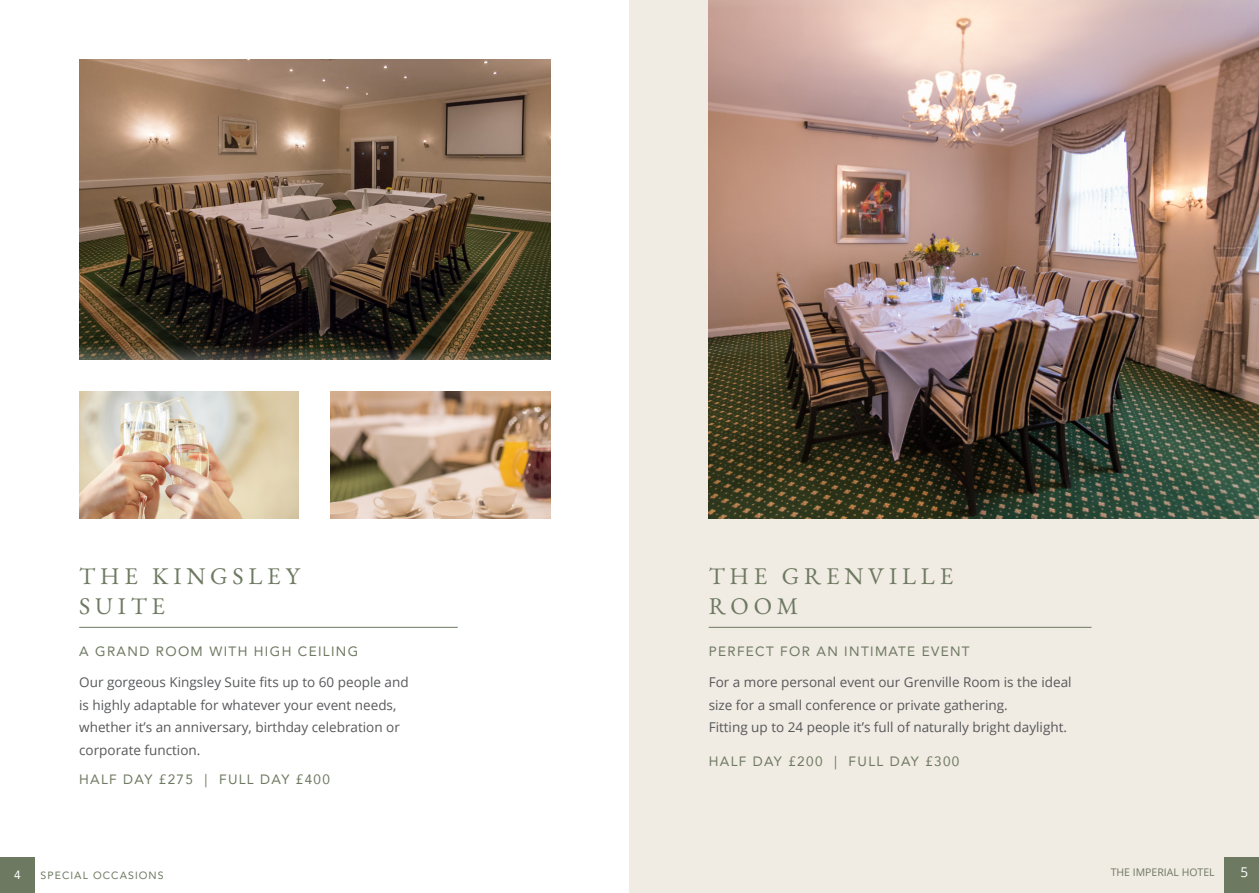
<style>
.page{position:relative;width:1259px;height:893px;background:#fff}
.page>*{position:absolute;margin:0;border:0;box-sizing:border-box;transform-origin:0 0}
.t1{font:24px/30px "EB Garamond";letter-spacing:.2em;color:#6e7961}
.t2{font:13.5px/22.5px "Open Sans";color:#57585a}
.t3{font:13.5px "Avenir";letter-spacing:.1em;color:#6e7961}
.t4{font:13.5px "Open Sans";color:#fff}
.t5{font:12px "Avenir";color:#fff}
.t6{font:10.5px "Avenir";letter-spacing:.1em;color:#6e7961}
.t7{font:10.5px "Open Sans";color:#6e7961}
</style>
<div class="page">
<div style="left:629px;top:0;width:630px;height:893px;background:#f0ebe3"></div>
<hr style="left:79px;top:627px;width:379px;height:1px;background:#6e7961">
<img style="left:79px;top:60px;width:471px;height:300px">
<div style="left:0;top:857px;width:35px;height:36px;background:#6e7961"></div>
<div style="left:1224px;top:858px;width:35px;height:35px;background:#6e7961"></div>
<hr style="left:708px;top:627px;width:383px;height:1px;background:#6e7961">
<img style="left:708px;top:0;width:551px;height:519px">
<img style="left:79px;top:391px;width:220px;height:128px">
<img style="left:331px;top:391px;width:219px;height:128px">
<p class="t1" style="left:79px;top:561px;width:222px">THE KINGSLEY<br>SUITE</p>
<p class="t3" style="left:79px;top:641px;width:280px">A GRAND ROOM WITH HIGH CEILING</p>
<p class="t2" style="left:79px;top:671px;width:331px">Our gorgeous Kingsley Suite fits up to 60 people and is highly adaptable for whatever your event needs, whether it’s an anniversary, birthday celebration or corporate function.</p>
<p class="t3" style="left:79px;top:769px;width:252px">HALF DAY £275 | FULL DAY £400</p>
<p class="t1" style="left:708px;top:561px;width:246px">THE GRENVILLE<br>ROOM</p>
<p class="t3" style="left:708px;top:641px;width:262px">PERFECT FOR AN INTIMATE EVENT</p>
<p class="t2" style="left:708px;top:671px;width:364px">For a more personal event our Grenville Room is the ideal size for a small conference or private gathering.<br>Fitting up to 24 people it’s full of naturally bright daylight.</p>
<p class="t3" style="left:708px;top:751px;width:252px">HALF DAY £200 | FULL DAY £300</p>
<p class="t5" style="left:14px;top:865px;width:8px">4</p>
<p class="t6" style="left:41px;top:866px;width:125px">SPECIAL OCCASIONS</p>
<p class="t7" style="left:1110px;top:865px;width:105px">THE IMPERIAL HOTEL</p>
<p class="t4" style="left:1240px;top:863px;width:9px">5</p>
</div>
